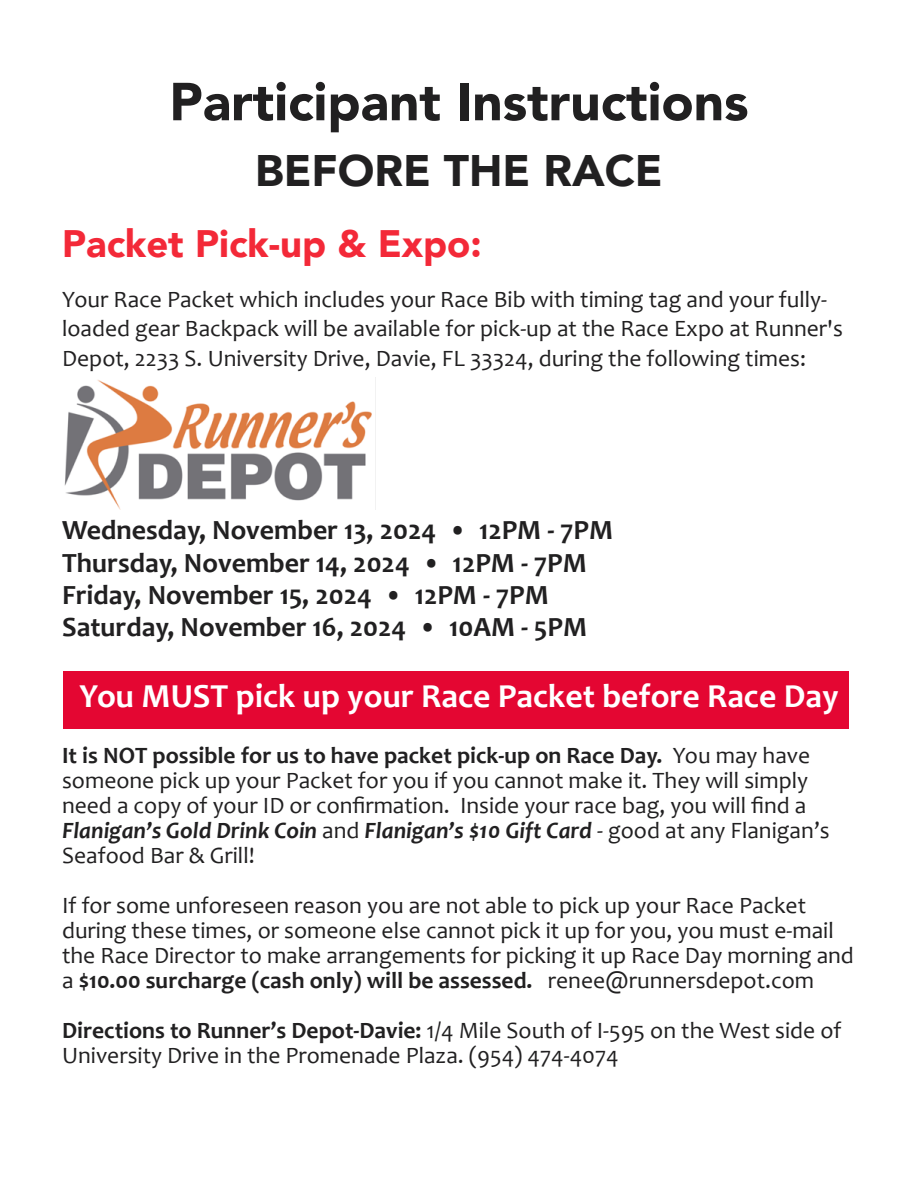
<style>
.page{position:relative;width:918px;height:1188px;background:#fff}
.page>*{position:absolute;margin:0;border:0;box-sizing:border-box;transform-origin:0 0}
.t1{font:900 52.95px "Avenir";color:#212021}
.t2{font:900 44.1px "Avenir";color:#212021}
.t3{font:900 38.25px "Avenir";color:#f32938}
.t4{font:700 33.75px "Candara";color:#fff}
.t5{font:700 27.9px/32.4px "Candara";color:#212021}
.t6{font:23.55px/25px "Candara";color:#212021}
.s1{font-weight:700}
.s2{font-weight:700;font-style:italic}
</style>
<div class="page">
<div style="left:63px;top:671px;width:786px;height:58px;background:#e40632"></div>
<img style="left:64px;top:377px;width:312px;height:132px">
<h1 class="t1" style="left:169px;top:67px;width:581px">Participant Instructions</h1>
<h2 class="t2" style="left:255px;top:142px;width:409px">BEFORE THE RACE</h2>
<h3 class="t3" style="left:62px;top:219px;width:421px">Packet Pick-up &amp; Expo:</h3>
<p class="t6" style="left:62px;top:284px;width:783px;line-height:29.4px">Your Race Packet which includes your Race Bib with timing tag and your fully&shy;loaded gear Backpack will be available for pick-up at the Race Expo at Runner's<br>Depot, 2233 S. University Drive, Davie, FL 33324, during the following times:</p>
<p class="t5" style="left:62px;top:514px;width:553px">Wednesday, November 13, 2024 • 12PM - 7PM Thursday, November 14, 2024 • 12PM - 7PM Friday, November 15, 2024 • 12PM - 7PM Saturday, November 16, 2024 • 10AM - 5PM</p>
<h3 class="t4" style="left:79px;top:675px;width:761px">You MUST pick up your Race Packet before Race Day</h3>
<p class="t6" style="left:62px;top:742px;width:769px"><span class="s1">It is NOT possible for us to have packet pick-up on Race Day.</span> You may have someone pick up your Packet for you if you cannot make it. They will simply need a copy of your ID or confirmation. Inside your race bag, you will find a <span class="s2">Flanigan’s Gold Drink Coin</span> and <span class="s2">Flanigan’s $10 Gift Card</span> - good at any Flanigan’s Seafood Bar &amp; Grill!</p>
<p class="t6" style="left:62px;top:892px;width:793px">If for some unforeseen reason you are not able to pick up your Race Packet during these times, or someone else cannot pick it up for you, you must e-mail the Race Director to make arrangements for picking it up Race Day morning and a <span class="s1">$10.00 surcharge (cash only) will be assessed.</span> renee@runnersdepot.com</p>
<p class="t6" style="left:62px;top:1017px;width:781px"><span class="s1">Directions to Runner’s Depot-Davie:</span> 1/4 Mile South of I-595 on the West side of<br>University Drive in the Promenade Plaza. (954) 474-4074</p>
</div>
